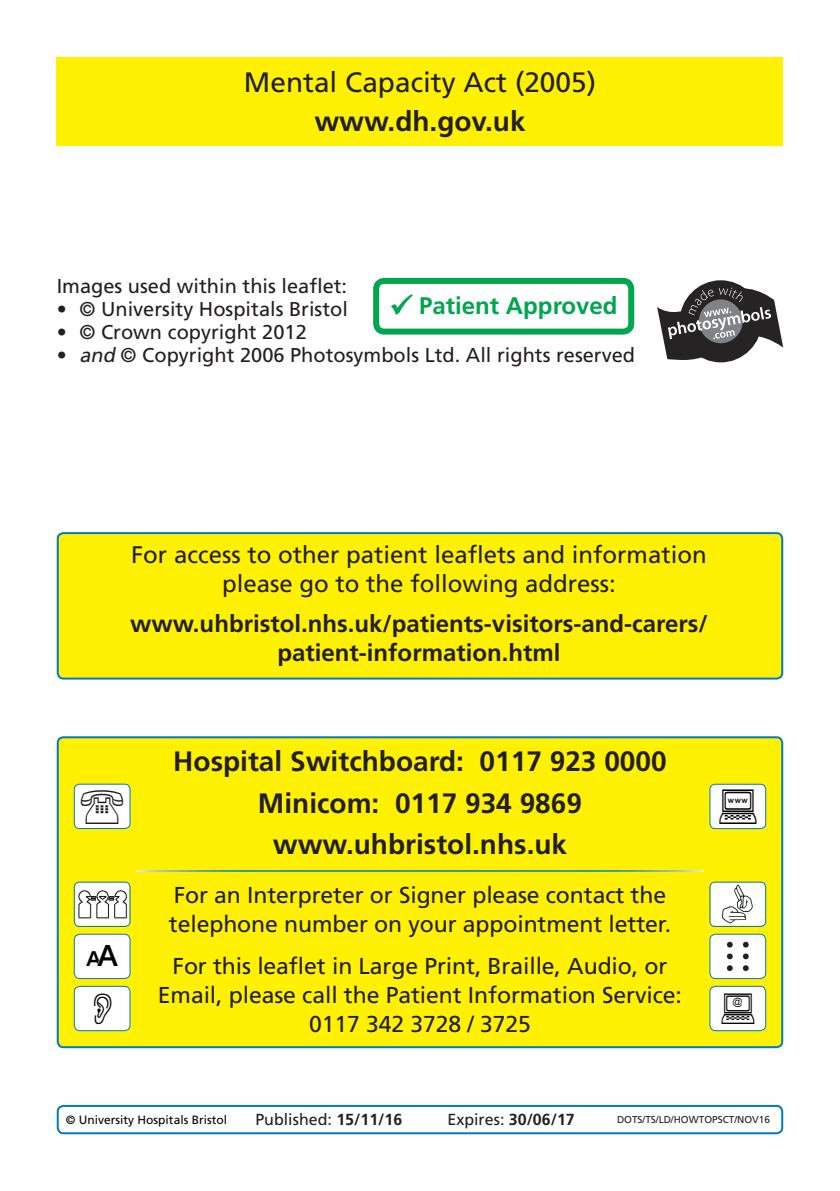
<style>
.page{position:relative;width:840px;height:1191px;background:#fff}
.page>*{position:absolute;margin:0;border:0;box-sizing:border-box;transform-origin:0 0}
._13_BP_Bottom_Lozeng{font:700 28px "Frutiger LT Std";color:#231f20}
._05_IS_Sub-Heading{font:28px "Frutiger LT Std";color:#231f20}
._05_IS_Sub-Heading-2{font:700 28px "Frutiger LT Std";color:#231f20}
._11_BP_Top_Lozenge_1{font:24px/28.8px "Frutiger LT Std";color:#231f20;text-align:center}
._12_BP_Top_Lozenge_2{font:700 24px/28.8px "Frutiger LT Std";color:#231f20;text-align:center}
.Old-style_bullet{font:700 24px "Frutiger LT Std";color:#00a54f}
._14_BP_Bottom_Lozeng{font:23px/29px "Frutiger LT Std";letter-spacing:-.005em;color:#231f20}
._01_FP_Patient_Info{font:20px "Frutiger LT Std";color:#231f20}
._20_BP_Copyright_UHB{font:16px "Frutiger LT Std";color:#231f20}
._20_BP_Copyright_UHB-2{font:12px "Frutiger LT Std";color:#000}
._20_BP_Copyright_UHB-3{font:10px "Frutiger LT Std";color:#231f20}
.t1{font:10px "Arial";color:#231f20}
.t2{font:700 8px "Arial";color:#231f20}
.s1{font-style:italic}
.s2{font-weight:700}
</style>
<div class="page">
<div style="left:58px;top:737px;width:723px;height:310px;background:#fff101;border-radius:6px"></div>
<div style="left:57px;top:736px;width:725px;height:312px;border:2px solid #007ac2;border-radius:6px"></div>
<hr style="left:136px;top:870px;width:567px;height:1px;background:#fff">
<div style="left:74px;top:986px;width:56px;height:44px;background:#fff;border-radius:6px"></div>
<div style="left:74px;top:985px;width:56px;height:46px;border:1px solid #007ac2;border-radius:6px"></div>
<div style="left:74px;top:934px;width:56px;height:44px;background:#fff;border-radius:6px"></div>
<div style="left:74px;top:933px;width:56px;height:46px;border:1px solid #007ac2;border-radius:6px"></div>
<img style="left:75px;top:882px;width:54px;height:43px">
<div style="left:74px;top:881px;width:56px;height:46px;border:1px solid #007ac2;border-radius:5px"></div>
<div style="left:709px;top:934px;width:56px;height:44px;background:#fff;border-radius:6px"></div>
<div style="left:709px;top:933px;width:56px;height:46px;border:1px solid #007ac2;border-radius:6px"></div>
<svg style="left:727px;top:941px;width:5px;height:6px"></svg>
<svg style="left:742px;top:941px;width:6px;height:6px"></svg>
<svg style="left:727px;top:953px;width:5px;height:6px"></svg>
<svg style="left:742px;top:953px;width:6px;height:6px"></svg>
<svg style="left:727px;top:965px;width:5px;height:6px"></svg>
<svg style="left:743px;top:965px;width:5px;height:6px"></svg>
<img style="left:711px;top:882px;width:53px;height:43px">
<div style="left:709px;top:881px;width:56px;height:46px;border:1px solid #007ac2;border-radius:5px"></div>
<div style="left:709px;top:986px;width:56px;height:44px;background:#fff;border-radius:6px"></div>
<div style="left:709px;top:985px;width:56px;height:46px;border:1px solid #007ac2;border-radius:6px"></div>
<div style="left:74px;top:784px;width:56px;height:44px;background:#fff;border-radius:5px"></div>
<div style="left:74px;top:783px;width:56px;height:46px;border:1px solid #007ac2;border-radius:5px"></div>
<div style="left:709px;top:784px;width:56px;height:44px;background:#fff;border-radius:5px"></div>
<div style="left:709px;top:783px;width:56px;height:46px;border:1px solid #007ac2;border-radius:5px"></div>
<div style="left:58px;top:533px;width:723px;height:145px;background:#fff101;border-radius:6px"></div>
<div style="left:57px;top:532px;width:725px;height:147px;border:2px solid #007ac2;border-radius:6px"></div>
<div style="left:57px;top:57px;width:725px;height:88px;background:#fff101"></div>
<svg style="left:657px;top:280px;width:125px;height:83px"></svg>
<svg style="left:391px;top:294px;width:22px;height:21px"></svg>
<div style="left:373px;top:278px;width:261px;height:56px;border:6px solid #00a54f;border-radius:8px"></div>
<div style="left:57px;top:1105px;width:725px;height:29px;border:2px solid #007ac2;border-radius:6px"></div>
<p class="_05_IS_Sub-Heading" style="left:244px;top:66px;width:353px">Mental Capacity Act (2005)</p>
<p class="_05_IS_Sub-Heading-2" style="left:314px;top:105px;width:213px">www.dh.gov.uk</p>
<p class="_01_FP_Patient_Info" style="left:57px;top:274px;width:292px">Images used within this leaflet:</p>
<p class="_01_FP_Patient_Info" style="left:57px;top:297px;width:292px">• © University Hospitals Bristol</p>
<p class="_01_FP_Patient_Info" style="left:57px;top:320px;width:251px">• © Crown copyright 2012</p>
<p class="_01_FP_Patient_Info" style="left:57px;top:343px;width:579px">• <span class="s1">and</span> © Copyright 2006 Photosymbols Ltd. All rights reserved</p>
<p class="Old-style_bullet" style="left:389px;top:291px;width:229px">✓ Patient Approved</p>
<p class="_11_BP_Top_Lozenge_1" style="left:131px;top:541px;width:576px">For access to other patient leaflets and information please go to the following address:</p>
<p class="_12_BP_Top_Lozenge_2" style="left:130px;top:610px;width:578px">www.uhbristol.nhs.uk/patients-visitors-and-carers/ patient-information.html</p>
<p class="_13_BP_Bottom_Lozeng" style="left:173px;top:745px;width:494px">Hospital Switchboard: 0117 923 0000</p>
<p class="_13_BP_Bottom_Lozeng" style="left:258px;top:786px;width:325px">Minicom: 0117 934 9869</p>
<p class="_13_BP_Bottom_Lozeng" style="left:273px;top:828px;width:296px">www.uhbristol.nhs.uk</p>
<p class="_14_BP_Bottom_Lozeng" style="left:169px;top:880px;width:503px">For an Interpreter or Signer please contact the telephone number on your appointment letter.</p>
<p class="_14_BP_Bottom_Lozeng" style="left:158px;top:951px;width:525px;text-align:center">For this leaflet in Large Print, Braille, Audio, or<br>Email, please call the Patient Information Service:</p>
<p class="_14_BP_Bottom_Lozeng" style="left:309px;top:1009px;width:223px">0117 342 3728 / 3725</p>
<p class="t2" style="left:727px;top:794px;width:21px">www</p>
<p class="t1" style="left:732px;top:995px;width:12px">@</p>
<p class="_20_BP_Copyright_UHB-2" style="left:66px;top:1112px;width:162px">© University Hospitals Bristol</p>
<p class="_20_BP_Copyright_UHB" style="left:255px;top:1110px;width:148px">Published: <span class="s2">15/11/16</span></p>
<p class="_20_BP_Copyright_UHB" style="left:447px;top:1110px;width:129px">Expires: <span class="s2">30/06/17</span></p>
<p class="_20_BP_Copyright_UHB-3" style="left:616px;top:1114px;width:154px">DOTS/TS/LD/HOWTOPSCT/NOV16</p>
</div>
